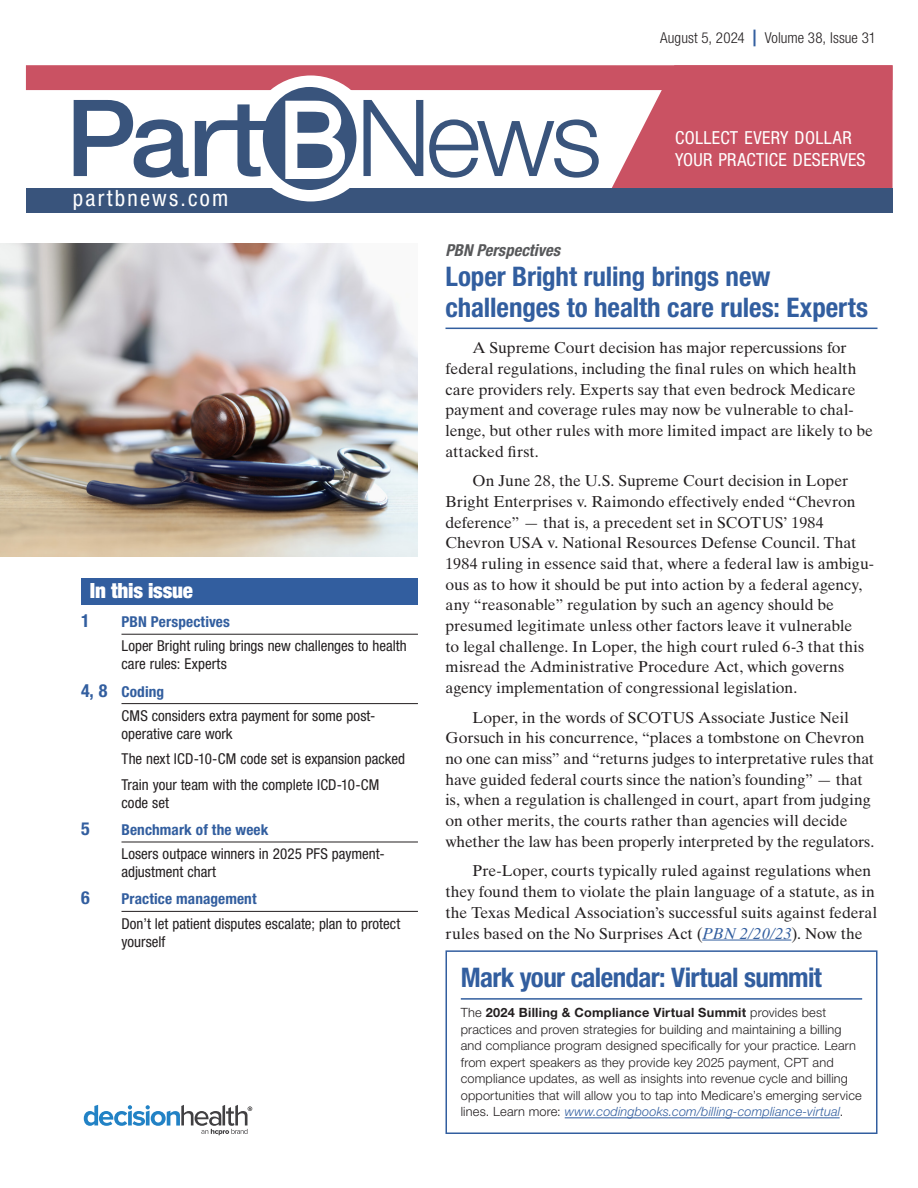
<style>
.page{position:relative;width:918px;height:1188px;background:#fff}
.page>*{position:absolute;margin:0;border:0;box-sizing:border-box;transform-origin:0 0}
.head{font:700 condensed 27px/30.5px "Helvetica Neue LT Std";letter-spacing:-.005em;color:#325e9f}
.head-2{font:700 condensed 27px "Helvetica Neue LT Std";letter-spacing:-.025em;color:#325e9f}
.t1{font:condensed 22.5px "Helvetica Neue LT Std";letter-spacing:.1em;color:#fff}
.subhead{font:900 condensed 21px "Helvetica Neue LT Std";letter-spacing:-.01em;color:#fff}
.t2{font:condensed 18px/21.6px "Helvetica Neue LT Std";letter-spacing:.02em;color:#fff}
.toc_subhead{font:700 condensed 18px "Helvetica Neue LT Std";color:#325e9f}
.kicker{font:italic 700 condensed 16.5px "Helvetica Neue LT Std";letter-spacing:-.005em;color:#57585a}
.body{font:15.75px/20.7px "Times Ten LT Std";letter-spacing:-.005em;color:#231f20}
.toc_body_text{font:condensed 15px/18px "Helvetica Neue LT Std";color:#231f20}
.toc_subhead-2{font:700 condensed 15px "Helvetica Neue LT Std";letter-spacing:.005em;color:#325e9f}
.body-2{font:300 condensed 15px "Helvetica Neue LT Std";letter-spacing:.005em;color:#231f20}
.body-sidebar{font:300 12.75px/16.5px "Helvetica Neue LT Std";letter-spacing:.01em;color:#231f20}
.s1{font-size:18px}
.s2{font-weight:500;font-size:22.5px;color:#325e9f}
.s3{font-style:italic;color:#325e9f}
.s4{font-weight:700}
</style>
<div class="page">
<hr style="left:446px;top:328px;width:432px;height:1px;background:#325e9f">
<hr style="left:702px;top:940px;width:89px;height:1px;background:#325e9f">
<svg style="left:84px;top:1105px;width:168px;height:30px"></svg>
<svg style="left:612px;top:90px;width:281px;height:98px;background:#ce6171"></svg>
<div style="left:26px;top:65px;width:867px;height:25px;background:#ca5263"></div>
<div style="left:26px;top:188px;width:867px;height:25px;background:#39547c"></div>
<div style="left:248px;top:75px;width:126px;height:126px;background:#fff;border-radius:50%"></div>
<svg style="left:74px;top:100px;width:115px;height:78px"></svg>
<svg style="left:195px;top:87px;width:161px;height:103px"></svg>
<svg style="left:363px;top:100px;width:60px;height:76px"></svg>
<svg style="left:429px;top:119px;width:170px;height:59px"></svg>
<hr style="left:122px;top:634px;width:296px;height:1px;background:#231f20">
<hr style="left:122px;top:703px;width:296px;height:1px;background:#231f20">
<hr style="left:122px;top:842px;width:296px;height:1px;background:#231f20">
<hr style="left:122px;top:911px;width:296px;height:1px;background:#231f20">
<div style="left:81px;top:578px;width:336px;height:27px;background:#325e9f"></div>
<img style="left:0;top:243px;width:417px;height:313px">
<hr style="left:461px;top:998px;width:401px;height:2px;background:#325e9f">
<hr style="left:565px;top:1118px;width:275px;height:1px;background:#325e9f">
<div style="left:446px;top:950px;width:432px;height:184px;border:2px solid #325e9f"></div>
<p class="t1" style="left:73px;top:185px;width:157px">partbnews.com</p>
<p class="subhead" style="left:90px;top:578px;width:105px">In this issue</p>
<p class="toc_subhead" style="left:81px;top:610px;width:10px">1</p>
<p class="toc_subhead-2" style="left:121px;top:613px;width:110px">PBN Perspectives</p>
<p class="toc_body_text" style="left:122px;top:637px;width:287px">Loper Bright ruling brings new challenges to health care rules: Experts</p>
<p class="toc_subhead-2" style="left:81px;top:682px;width:85px"><span class="s1">4, 8</span> Coding</p>
<p class="toc_body_text" style="left:122px;top:706px;width:256px">CMS considers extra payment for some post&shy;operative care work</p>
<p class="toc_body_text" style="left:122px;top:750px;width:285px">The next ICD-10-CM code set is expansion packed</p>
<p class="toc_body_text" style="left:122px;top:775px;width:260px">Train your team with the complete ICD-10-CM code set</p>
<p class="toc_subhead" style="left:81px;top:818px;width:10px">5</p>
<p class="toc_subhead-2" style="left:121px;top:821px;width:148px">Benchmark of the week</p>
<p class="toc_body_text" style="left:122px;top:845px;width:265px">Losers outpace winners in 2025 PFS payment&shy;adjustment chart</p>
<p class="toc_subhead" style="left:81px;top:887px;width:10px">6</p>
<p class="toc_subhead-2" style="left:121px;top:890px;width:137px">Practice management</p>
<p class="toc_body_text" style="left:122px;top:914px;width:280px">Don’t let patient disputes escalate; plan to protect yourself</p>
<p class="body-2" style="left:660px;top:29px;width:217px">August 5, 2024 <span class="s2">|</span> Volume 38, Issue 31</p>
<p class="t2" style="left:675px;top:127px;width:192px">COLLECT EVERY DOLLAR<br>YOUR PRACTICE DESERVES</p>
<p class="kicker" style="left:446px;top:240px;width:116px">PBN Perspectives</p>
<p class="head" style="left:446px;top:261px;width:424px">Loper Bright ruling brings new challenges to health care rules: Experts</p>
<p class="body" style="left:446px;top:337px;width:429px;text-indent:27px">A Supreme Court decision has major repercussions for federal regulations, including the final rules on which health care providers rely. Experts say that even bedrock Medicare payment and coverage rules may now be vulnerable to chal&shy;lenge, but other rules with more limited impact are likely to be attacked first.</p>
<p class="body" style="left:446px;top:470px;width:430px;text-indent:27px">On June 28, the U.S. Supreme Court decision in Loper Bright Enterprises v. Raimondo effectively ended “Chevron deference” — that is, a precedent set in SCOTUS’ 1984<br>Chevron USA v. National Resources Defense Council. That 1984 ruling in essence said that, where a federal law is ambigu&shy;ous as to how it should be put into action by a federal agency, any “reasonable” regulation by such an agency should be presumed legitimate unless other factors leave it vulnerable<br>to legal challenge. In Loper, the high court ruled 6-3 that this misread the Administrative Procedure Act, which governs agency implementation of congressional legislation.</p>
<p class="body" style="left:446px;top:707px;width:430px;text-indent:27px">Loper, in the words of SCOTUS Associate Justice Neil Gorsuch in his concurrence, “places a tombstone on Chevron no one can miss” and “returns judges to interpretative rules that have guided federal courts since the nation’s founding” — that is, when a regulation is challenged in court, apart from judging on other merits, the courts rather than agencies will decide whether the law has been properly interpreted by the regulators.</p>
<p class="body" style="left:446px;top:861px;width:433px;text-indent:27px">Pre-Loper, courts typically ruled against regulations when they found them to violate the plain language of a statute, as in the Texas Medical Association’s successful suits against federal rules based on the No Surprises Act (<span class="s3">PBN 2/20/23</span>). Now the</p>
<p class="head-2" style="left:461px;top:961px;width:363px">Mark your calendar: Virtual summit</p>
<p class="body-sidebar" style="left:461px;top:1004px;width:402px">The <span class="s4">2024 Billing &amp; Compliance Virtual Summit</span> provides best practices and proven strategies for building and maintaining a billing and compliance program designed specifically for your practice. Learn from expert speakers as they provide key 2025 payment, CPT and compliance updates, as well as insights into revenue cycle and billing opportunities that will allow you to tap into Medicare’s emerging service lines. Learn more: <span class="s3">www.codingbooks.com/billing-compliance-virtual</span>.</p>
</div>
